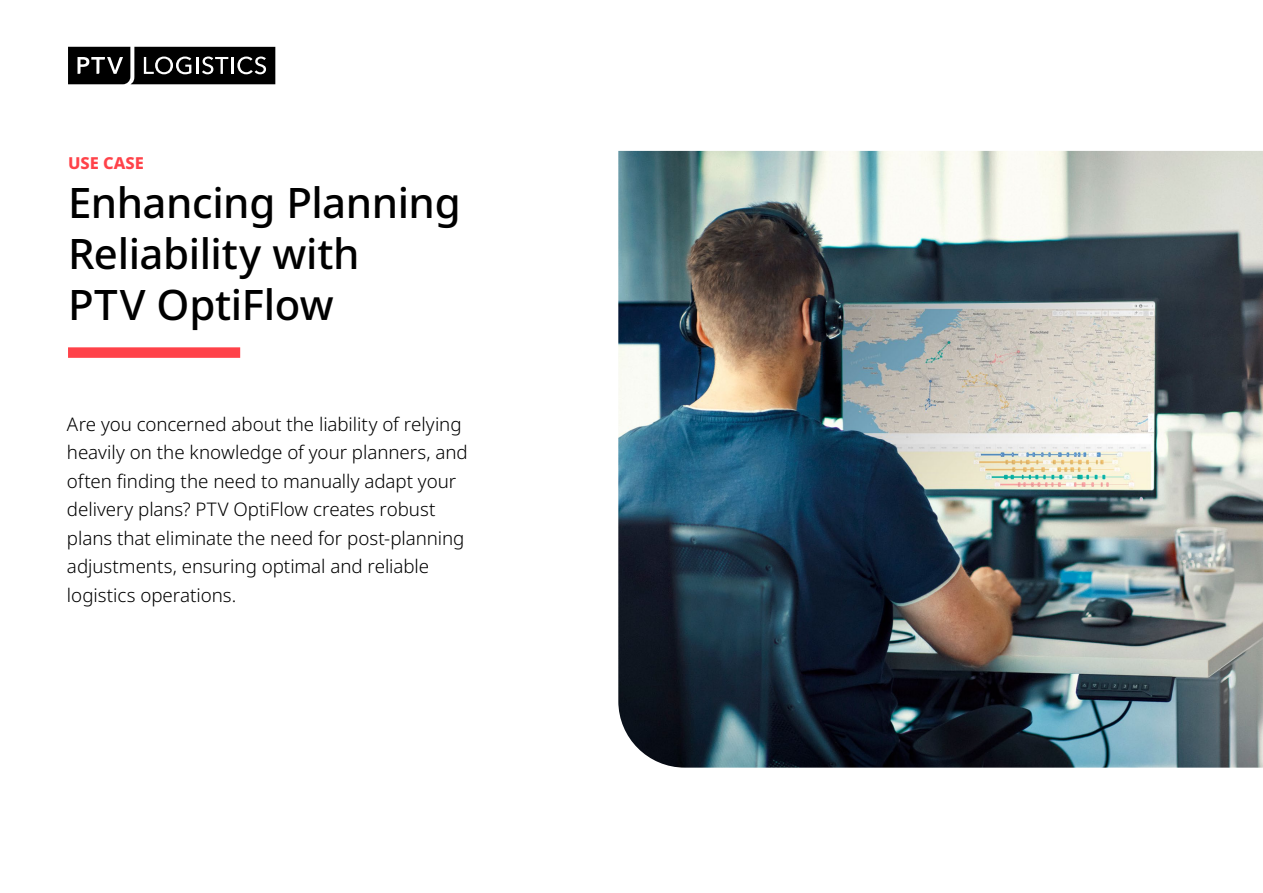
<style>
.page{position:relative;width:1263px;height:893px;background:#fff}
.page>*{position:absolute;margin:0;border:0;box-sizing:border-box;transform-origin:0 0}
.t1{font:500 42px/51px "Noto Sans";letter-spacing:-.01em;color:#000}
.t2{font:300 18.75px/28.5px "Noto Sans";letter-spacing:-.005em;color:#000}
.t3{font:800 16.5px "Noto Sans";color:#ff4249}
</style>
<div class="page">
<img style="left:618px;top:151px;width:645px;height:617px">
<svg style="left:68px;top:47px;width:207px;height:37px;background:#252525"></svg>
<div style="left:68px;top:347px;width:172px;height:11px;background:#ff4249"></div>
<p class="t3" style="left:68px;top:150px;width:77px">USE CASE</p>
<h1 class="t1" style="left:68px;top:178px;width:394px">Enhancing Planning<br>Reliability with<br>PTV OptiFlow</h1>
<p class="t2" style="left:67px;top:410px;width:402px">Are you concerned about the liability of relying heavily on the knowledge of your planners, and often finding the need to manually adapt your delivery plans? PTV OptiFlow creates robust plans that eliminate the need for post-planning adjustments, ensuring optimal and reliable logistics operations.</p>
</div>
